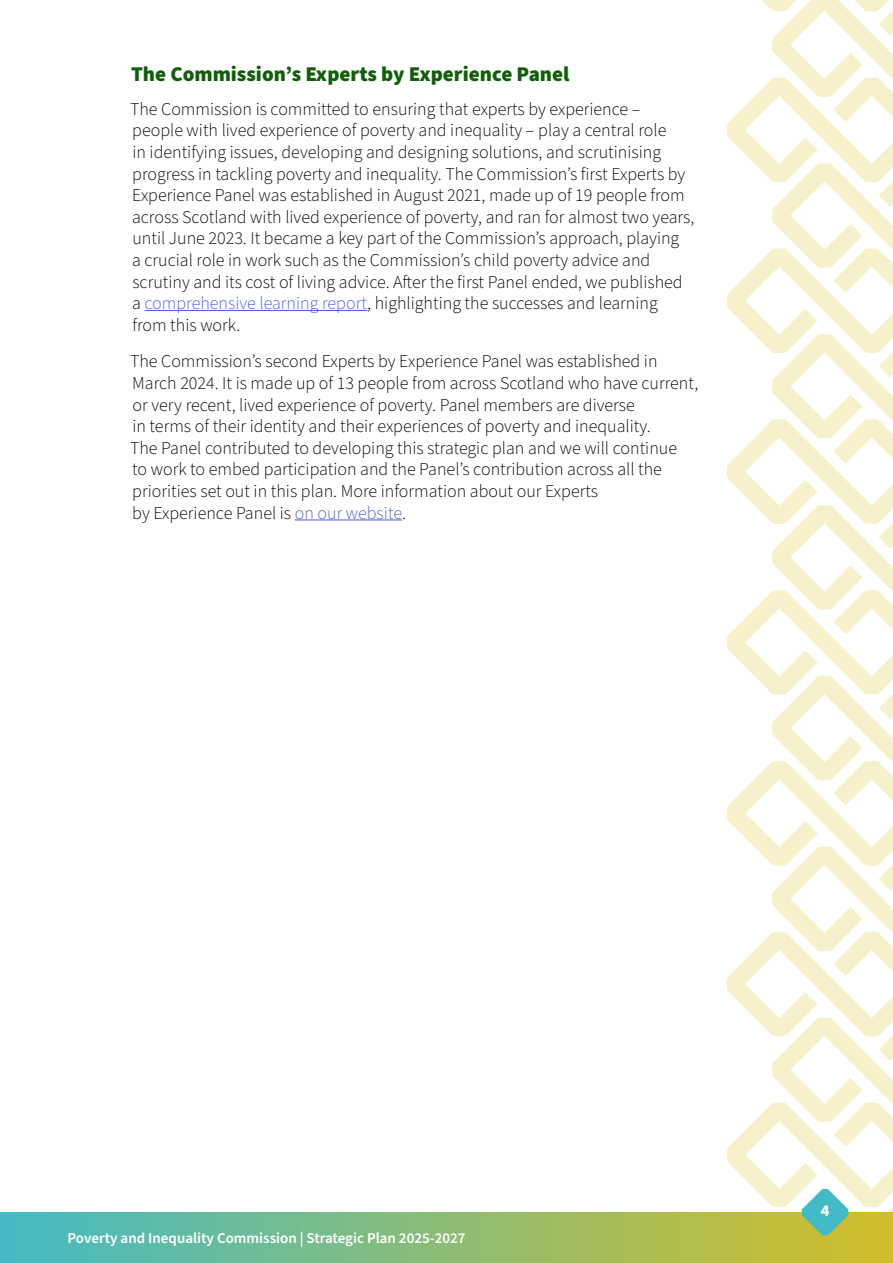
<style>
.page{position:relative;width:893px;height:1263px;background:#fff}
.page>*{position:absolute;margin:0;border:0;box-sizing:border-box;transform-origin:0 0}
.H2_-_Subheads_SSP_Black_14_16_8_Green{font:900 21px "Source Sans Pro";color:#115e0a}
.P_-_Body_SSP_Light_12_14_4{font:300 18px/21.6px "Source Sans Pro";color:#000}
.t1{font:700 16.5px "Source Sans Pro";color:#fff}
.t2{font:600 15px "Source Sans Pro";color:#fff}
.s1{color:#4f5cd6}
</style>
<div class="page">
<svg style="left:0;top:1236px;width:727px;height:27px;background:#7ebb83"></svg>
<svg style="left:0;top:1213px;width:727px;height:23px;background:#7ebb83"></svg>
<svg style="left:727px;top:0;width:166px;height:1263px"></svg>
<hr style="left:145px;top:310px;width:222px;height:1px;background:#4f5cd6">
<hr style="left:295px;top:519px;width:107px;height:1px;background:#4f5cd6">
<h2 class="H2_-_Subheads_SSP_Black_14_16_8_Green" style="left:131px;top:60px;width:440px">The Commission’s Experts by Experience Panel</h2>
<p class="P_-_Body_SSP_Light_12_14_4" style="left:130px;top:99px;width:566px">The Commission is committed to ensuring that experts by experience – people with lived experience of poverty and inequality – play a central role<br>in identifying issues, developing and designing solutions, and scrutinising progress in tackling poverty and inequality. The Commission’s first Experts by Experience Panel was established in August 2021, made up of 19 people from across Scotland with lived experience of poverty, and ran for almost two years, until June 2023. It became a key part of the Commission’s approach, playing<br>a crucial role in work such as the Commission’s child poverty advice and scrutiny and its cost of living advice. After the first Panel ended, we published<br>a <span class="s1">comprehensive learning report</span>, highlighting the successes and learning from this work.</p>
<p class="P_-_Body_SSP_Light_12_14_4" style="left:130px;top:351px;width:570px">The Commission’s second Experts by Experience Panel was established in March 2024. It is made up of 13 people from across Scotland who have current, or very recent, lived experience of poverty. Panel members are diverse<br>in terms of their identity and their experiences of poverty and inequality.<br>The Panel contributed to developing this strategic plan and we will continue<br>to work to embed participation and the Panel’s contribution across all the priorities set out in this plan. More information about our Experts<br>by Experience Panel is <span class="s1">on our website</span>.</p>
<p class="t2" style="left:68px;top:1228px;width:399px">Poverty and Inequality Commission | Strategic Plan 2025-2027</p>
<p class="t1" style="left:821px;top:1199px;width:10px">4</p>
</div>
